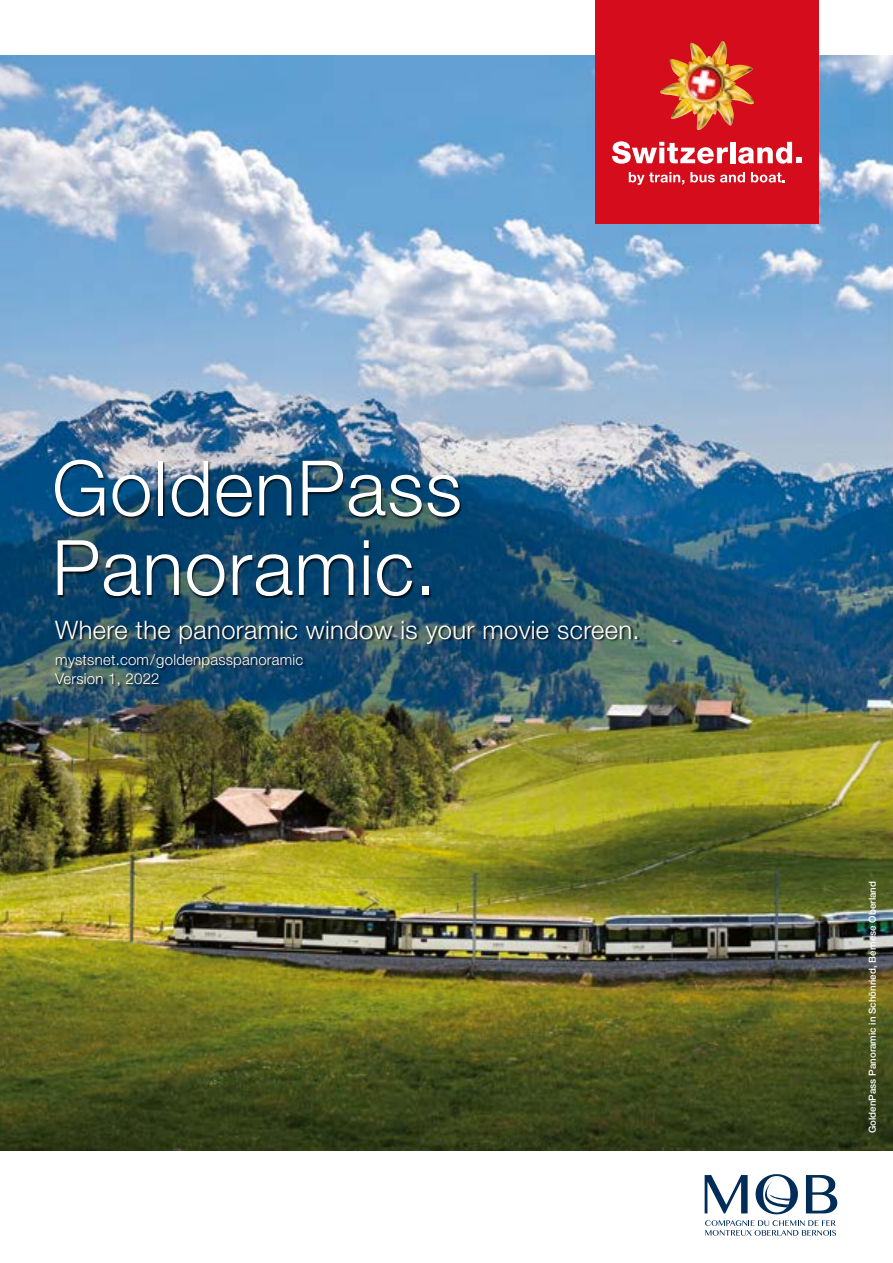
<style>
.page{position:relative;width:893px;height:1263px;background:#fff}
.page>*{position:absolute;margin:0;border:0;box-sizing:border-box;transform-origin:0 0}
.t1{font:300 76.5px/79.5px "Helvetica Neue LT Pro";letter-spacing:.015em;color:#fff}
.t2{font:300 25.5px "Helvetica Neue LT Pro";letter-spacing:.015em;color:#fff}
.t3{font:300 15px/19.5px "Helvetica Neue LT Pro";letter-spacing:.015em;color:#fff}
.t4{font:500 9.75px "Helvetica Neue LT Pro";color:#fff}
</style>
<div class="page">
<img style="left:0;top:56px;width:893px;height:1094px">
<div style="left:55px;top:621px;width:584px;height:67px;background:#000;opacity:.75"></div>
<div style="left:55px;top:460px;width:407px;height:137px;background:#000;opacity:.75"></div>
<svg style="left:705px;top:1175px;width:43px;height:38px"></svg>
<svg style="left:756px;top:1174px;width:42px;height:40px"></svg>
<svg style="left:806px;top:1175px;width:31px;height:38px"></svg>
<svg style="left:705px;top:1220px;width:131px;height:16px"></svg>
<div style="left:595px;top:0;width:224px;height:223px;background:#d50c1b"></div>
<img style="left:660px;top:41px;width:94px;height:89px">
<svg style="left:612px;top:141px;width:116px;height:23px"></svg>
<div style="left:730px;top:142px;width:5px;height:21px;background:#fff"></div>
<svg style="left:738px;top:142px;width:64px;height:22px"></svg>
<svg style="left:629px;top:172px;width:55px;height:13px"></svg>
<svg style="left:690px;top:172px;width:55px;height:10px"></svg>
<svg style="left:751px;top:172px;width:34px;height:10px"></svg>
<h1 class="t1" style="left:52px;top:447px;width:411px">GoldenPass<br>Panoramic.</h1>
<h2 class="t2" style="left:55px;top:614px;width:586px">Where the panoramic window is your movie screen.</h2>
<h3 class="t3" style="left:55px;top:649px;width:250px">mystsnet.com/goldenpasspanoramic<br>Version 1, 2022</h3>
<p class="t4" style="left:867px;top:1133px;width:253px;rotate:-90deg">GoldenPass Panoramic in Schönried, Bernese Oberland</p>
</div>
